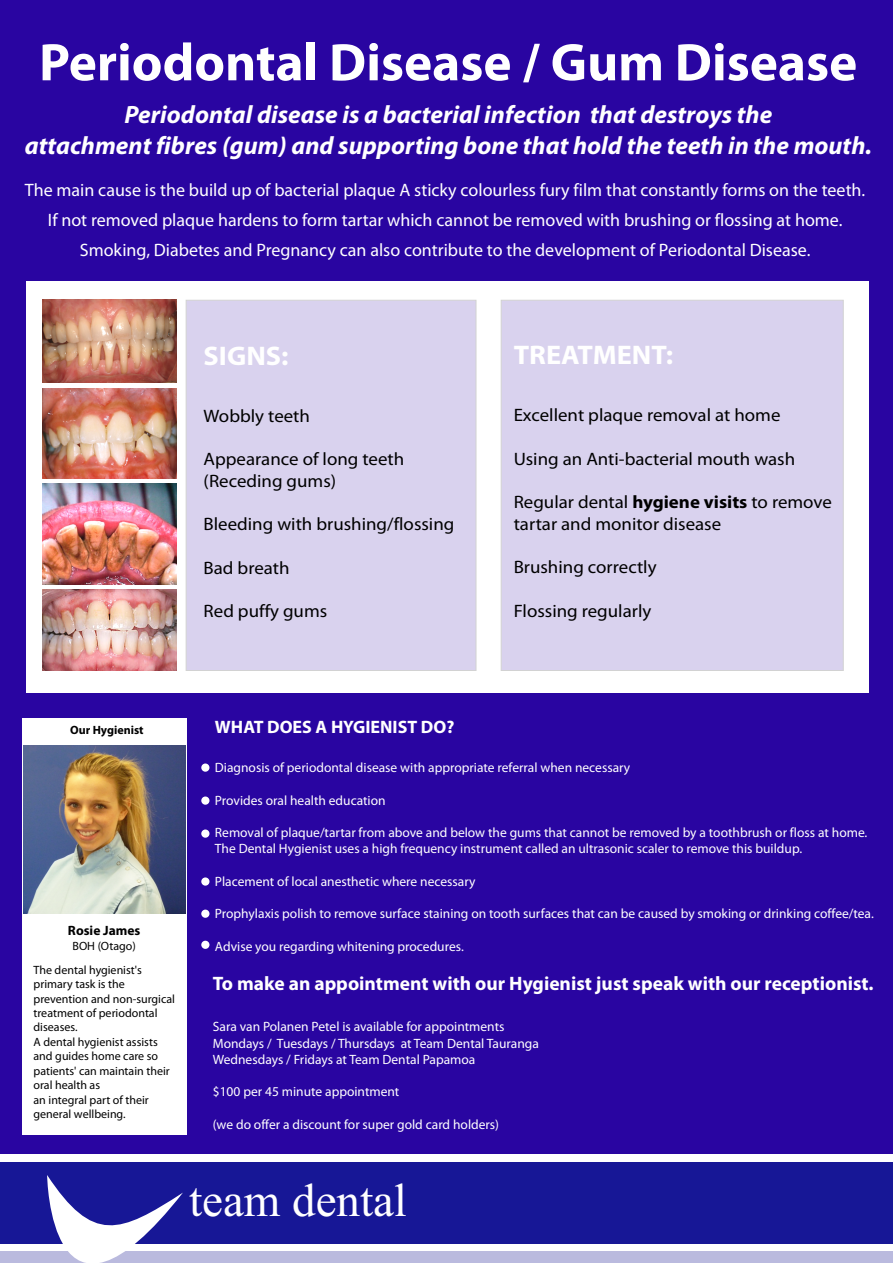
<style>
.page{position:relative;width:893px;height:1263px;background:#fff}
.page>*{position:absolute;margin:0;border:0;box-sizing:border-box;transform-origin:0 0}
.t1{font:700 53.25px "Myriad Pro";color:#fff}
.t2{font:46.95px "Times New Roman";color:#fff}
.t3{font:700 27px "Myriad Pro";color:#fff;scale:1.05 1}
.t4{font:italic 700 25.12px/31.3px "Myriad Pro";color:#fff;text-align:center}
.t5{font:700 19.5px "Myriad Pro";color:#fff}
.t6{font:18px/30px "Myriad Pro";color:#fff;text-align:center}
.t7{font:18px/21.6px "Myriad Pro";color:#000;scale:1.05 1}
.t8{font:700 18px "Myriad Pro";color:#fff}
.t9{font:13.5px/16.2px "Myriad Pro";color:#fff}
.t10{font:700 13.5px "Myriad Pro";color:#000}
.t11{font:12px/14.4px "Myriad Pro";color:#000}
.t12{font:700 12px "Myriad Pro";color:#000}
.s1{font-weight:700}
</style>
<div class="page">
<div style="left:0;top:0;width:893px;height:1154px;background:#2905a1"></div>
<div style="left:26px;top:281px;width:843px;height:412px;background:#fff"></div>
<div style="left:186px;top:300px;width:290px;height:371px;background:#d9d2ee"></div>
<div style="left:501px;top:300px;width:343px;height:371px;background:#d9d2ee"></div>
<div style="left:22px;top:718px;width:165px;height:417px;background:#fff"></div>
<div style="left:0;top:1162px;width:893px;height:82px;background:#171796"></div>
<div style="left:0;top:1252px;width:893px;height:11px;background:#babade"></div>
<svg style="left:47px;top:1175px;width:136px;height:88px"></svg>
<div style="left:201px;top:763px;width:8px;height:9px;background:#fff;border-radius:50%"></div>
<div style="left:201px;top:796px;width:8px;height:9px;background:#fff;border-radius:50%"></div>
<div style="left:201px;top:829px;width:8px;height:9px;background:#fff;border-radius:50%"></div>
<div style="left:201px;top:877px;width:8px;height:9px;background:#fff;border-radius:50%"></div>
<div style="left:201px;top:909px;width:8px;height:9px;background:#fff;border-radius:50%"></div>
<div style="left:201px;top:941px;width:8px;height:8px;background:#fff;border-radius:50%"></div>
<img style="left:42px;top:590px;width:135px;height:80px">
<img style="left:42px;top:484px;width:135px;height:101px">
<img style="left:42px;top:388px;width:135px;height:90px">
<img style="left:42px;top:299px;width:134px;height:84px">
<img style="left:23px;top:745px;width:162px;height:169px">
<h1 class="t1" style="left:39px;top:40px;width:820px">Periodontal Disease / Gum Disease</h1>
<h3 class="t4" style="left:25px;top:101px;width:849px">Periodontal disease is a bacterial infection that destroys the<br>attachment fibres (gum) and supporting bone that hold the teeth in the mouth.</h3>
<p class="t6" style="left:25px;top:176px;width:842px">The main cause is the build up of bacterial plaque A sticky colourless fury film that constantly forms on the teeth.<br>If not removed plaque hardens to form tartar which cannot be removed with brushing or flossing at home.<br>Smoking, Diabetes and Pregnancy can also contribute to the development of Periodontal Disease.</p>
<h3 class="t3" style="left:204px;top:344px;width:82px">SIGNS:</h3>
<h3 class="t7" style="left:204px;top:407px;width:103px">Wobbly teeth</h3>
<h3 class="t7" style="left:204px;top:450px;width:193px">Appearance of long teeth (Receding gums)</h3>
<h3 class="t7" style="left:204px;top:515px;width:240px">Bleeding with brushing/flossing</h3>
<h3 class="t7" style="left:204px;top:558px;width:83px">Bad breath</h3>
<h3 class="t7" style="left:204px;top:601px;width:119px">Red puffy gums</h3>
<h3 class="t3" style="left:514px;top:344px;width:154px">TREATMENT:</h3>
<h3 class="t7" style="left:514px;top:406px;width:256px">Excellent plaque removal at home</h3>
<h3 class="t7" style="left:514px;top:449px;width:270px">Using an Anti-bacterial mouth wash</h3>
<h3 class="t7" style="left:514px;top:493px;width:304px">Regular dental <span class="s1">hygiene visits</span> to remove tartar and monitor disease</h3>
<h3 class="t7" style="left:514px;top:558px;width:138px">Brushing correctly</h3>
<h3 class="t7" style="left:514px;top:601px;width:133px">Flossing regularly</h3>
<p class="t12" style="left:70px;top:725px;width:75px">Our Hygienist</p>
<p class="t10" style="left:68px;top:925px;width:74px">Rosie James</p>
<p class="t11" style="left:73px;top:939px;width:65px">BOH (Otago)</p>
<p class="t11" style="left:34px;top:963px;width:143px">The dental hygienist's primary task is the prevention and non-surgical treatment of periodontal diseases.<br>A dental hygienist assists and guides home care so patients' can maintain their oral health as<br>an integral part of their general wellbeing.</p>
<h3 class="t8" style="left:215px;top:719px;width:241px">WHAT DOES A HYGIENIST DO?</h3>
<p class="t9" style="left:215px;top:761px;width:417px">Diagnosis of periodontal disease with appropriate referral when necessary</p>
<p class="t9" style="left:215px;top:793px;width:172px">Provides oral health education</p>
<p class="t9" style="left:215px;top:826px;width:654px">Removal of plaque/tartar from above and below the gums that cannot be removed by a toothbrush or floss at home.<br>The Dental Hygienist uses a high frequency instrument called an ultrasonic scaler to remove this buildup.</p>
<p class="t9" style="left:215px;top:874px;width:262px">Placement of local anesthetic where necessary</p>
<p class="t9" style="left:215px;top:907px;width:660px">Prophylaxis polish to remove surface staining on tooth surfaces that can be caused by smoking or drinking coffee/tea.</p>
<p class="t9" style="left:215px;top:939px;width:250px">Advise you regarding whitening procedures.</p>
<h3 class="t5" style="left:213px;top:975px;width:662px">To make an appointment with our Hygienist just speak with our receptionist.</h3>
<p class="t9" style="left:213px;top:1020px;width:328px">Sara van Polanen Petel is available for appointments<br>Mondays / Tuesdays / Thursdays at Team Dental Tauranga<br>Wednesdays / Fridays at Team Dental Papamoa</p>
<p class="t9" style="left:213px;top:1085px;width:188px">$100 per 45 minute appointment</p>
<p class="t9" style="left:213px;top:1117px;width:288px">(we do offer a discount for super gold card holders)</p>
<h2 class="t2" style="left:189px;top:1184px;width:219px">team dental</h2>
</div>
